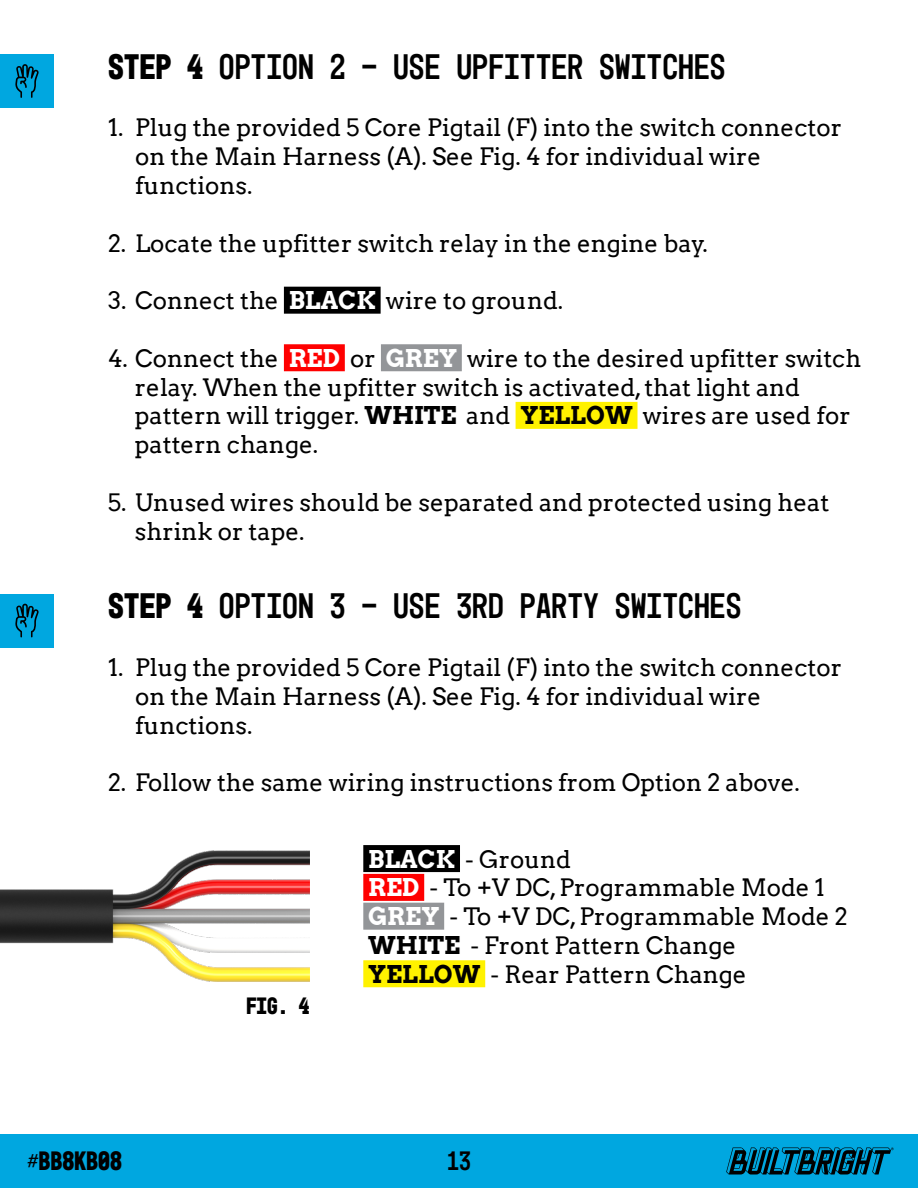
<style>
.page{position:relative;width:918px;height:1188px;background:#fff}
.page>*{position:absolute;margin:0;border:0;box-sizing:border-box;transform-origin:0 0}
.t1{font:36px "Mono 45 Headline";color:#000}
.t2{font:700 27px "Mono 45 Headline";color:#000}
.t3{font:27px "Mono 45 Headline";color:#000}
.t4{font:24px/28.8px "Arvo";color:#000}
.t5{font:700 24px "Mono 45 Headline";color:#000}
.s1{font-weight:700}
.s2{font-weight:700;color:#fff}
</style>
<div class="page">
<div style="left:0;top:1134px;width:918px;height:54px;background:#00a7e0"></div>
<svg style="left:726px;top:1147px;width:168px;height:28px"></svg>
<div style="left:284px;top:287px;width:97px;height:27px;background:#000"></div>
<div style="left:284px;top:344px;width:61px;height:27px;background:#f00"></div>
<div style="left:381px;top:344px;width:81px;height:27px;background:#939598"></div>
<div style="left:516px;top:402px;width:122px;height:27px;background:#fff200"></div>
<div style="left:0;top:54px;width:54px;height:54px;background:#00a7e0"></div>
<svg style="left:15px;top:64px;width:24px;height:34px"></svg>
<div style="left:363px;top:845px;width:97px;height:27px;background:#000"></div>
<div style="left:363px;top:874px;width:61px;height:27px;background:#f00"></div>
<div style="left:363px;top:903px;width:81px;height:27px;background:#939598"></div>
<div style="left:363px;top:960px;width:122px;height:27px;background:#fff200"></div>
<img style="left:0;top:851px;width:309px;height:131px">
<div style="left:0;top:594px;width:54px;height:54px;background:#00a7e0"></div>
<svg style="left:15px;top:604px;width:24px;height:33px"></svg>
<h1 class="t1" style="left:108px;top:45px;width:619px"><span class="s1">Step 4</span> OPTION 2 - USE UPFITTER SWITCHES</h1>
<p class="t4" style="left:135px;top:113px;width:709px;text-indent:-27px">1. Plug the provided 5 Core Pigtail (F) into the switch connector on the Main Harness (A). See Fig. 4 for individual wire functions.</p>
<p class="t4" style="left:108px;top:229px;width:601px">2. Locate the upfitter switch relay in the engine bay.</p>
<p class="t4" style="left:108px;top:286px;width:457px">3. Connect the <span class="s2">BLACK</span> wire to ground.</p>
<p class="t4" style="left:135px;top:344px;width:728px;text-indent:-27px">4. Connect the <span class="s2">RED</span> or <span class="s2">GREY</span> wire to the desired upfitter switch relay. When the upfitter switch is activated, that light and pattern will trigger. <span class="s1">WHITE</span> and <span class="s1">YELLOW</span> wires are used for pattern change.</p>
<p class="t4" style="left:135px;top:488px;width:696px;text-indent:-27px">5. Unused wires should be separated and protected using heat shrink or tape.</p>
<h1 class="t1" style="left:108px;top:585px;width:635px"><span class="s1">Step 4</span> OPTION 3 - USE 3RD PARTY SWITCHES</h1>
<p class="t4" style="left:135px;top:653px;width:709px;text-indent:-27px">1. Plug the provided 5 Core Pigtail (F) into the switch connector on the Main Harness (A). See Fig. 4 for individual wire functions.</p>
<p class="t4" style="left:108px;top:768px;width:693px">2. Follow the same wiring instructions from Option 2 above.</p>
<p class="t5" style="left:246px;top:992px;width:65px">FIG. 4</p>
<p class="t4" style="left:368px;top:845px;width:481px"><span class="s2">BLACK</span> - Ground<br><span class="s2">RED</span> - To +V DC, Programmable Mode 1<br><span class="s2">GREY</span> - To +V DC, Programmable Mode 2<br><span class="s1">WHITE</span> - Front Pattern Change<br><span class="s1">YELLOW</span> - Rear Pattern Change</p>
<p class="t2" style="left:27px;top:1145px;width:97px">#BB8KB08</p>
<p class="t3" style="left:447px;top:1145px;width:25px">13</p>
</div>
